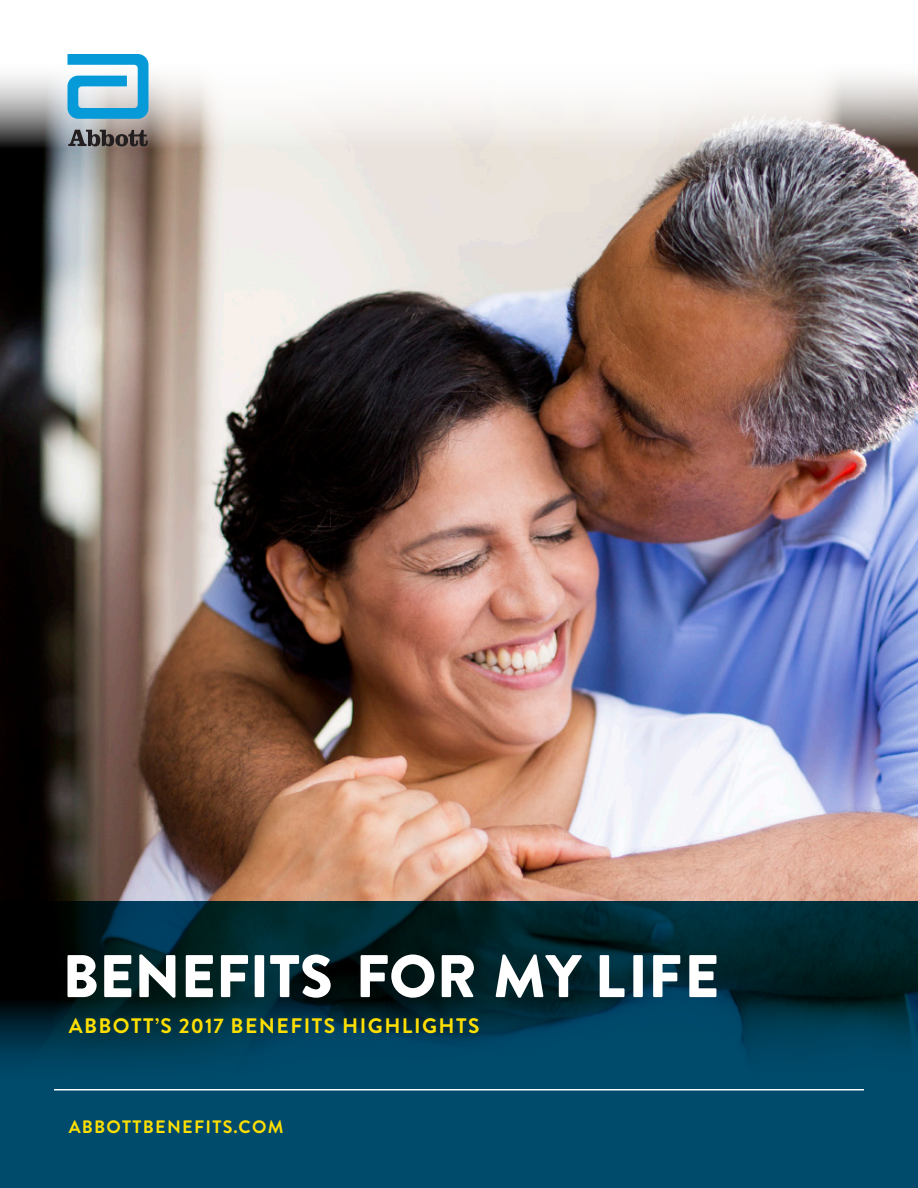
<style>
.page{position:relative;width:918px;height:1188px;background:#fff}
.page>*{position:absolute;margin:0;border:0;box-sizing:border-box;transform-origin:0 0}
.t1{font:900 60px "Brandon Grotesque";color:#fff}
.Subhead_A{font:700 21px "Brandon Grotesque";letter-spacing:.07em;color:#ffdf01}
.Subhead_A-2{font:700 18px "Brandon Grotesque";letter-spacing:.07em;color:#ffdf01}
</style>
<div class="page">
<img style="left:0;top:58px;width:918px;height:843px">
<svg style="left:0;top:901px;width:918px;height:287px;background:#00394e"></svg>
<hr style="left:54px;top:1089px;width:810px;height:1px;background:#fff">
<svg style="left:68px;top:54px;width:80px;height:65px"></svg>
<svg style="left:68px;top:130px;width:80px;height:16px"></svg>
<h1 class="t1" style="left:62px;top:934px;width:658px">BENEFITS FOR MY LIFE</h1>
<p class="Subhead_A" style="left:69px;top:1011px;width:412px">ABBOTT’S 2017 BENEFITS HIGHLIGHTS</p>
<p class="Subhead_A-2" style="left:69px;top:1115px;width:216px">ABBOTTBENEFITS.COM</p>
</div>
